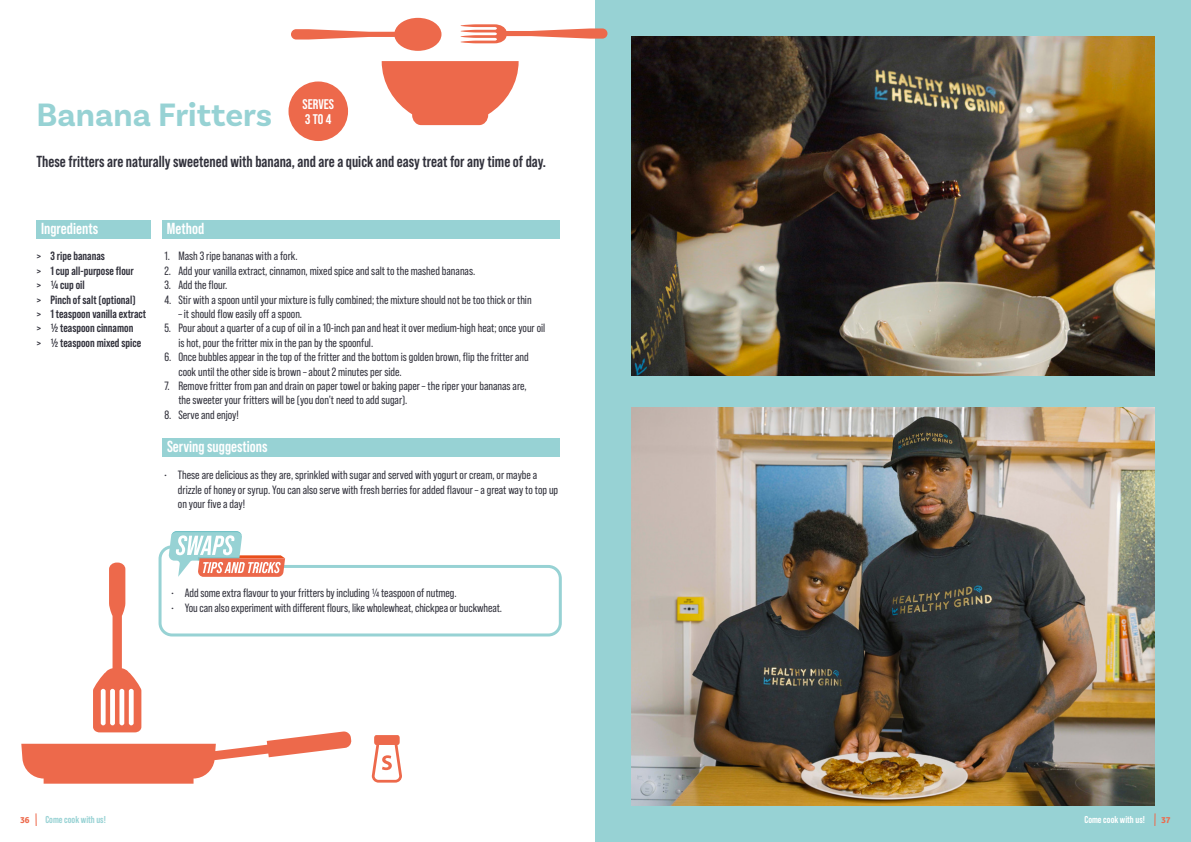
<style>
.page{position:relative;width:1191px;height:842px;background:#fff}
.page>*{position:absolute;margin:0;border:0;box-sizing:border-box;transform-origin:0 0}
.t1{font:700 34px "Basic Sans";color:#97d2d4}
.t2{font:700 16px "Bebas Neue Pro";color:#32323c}
.t3{font:700 16px "Bebas Neue Pro";color:#fff}
.t4{font:700 14px "Bebas Neue Pro";color:#fff}
.t5{font:12px "Bebas Neue Pro";color:#32323c}
.t6{font:700 12px "Bebas Neue Pro";color:#32323c}
.t7{font:700 10px "Bebas Neue Pro";color:#97d2d4}
.t8{font:700 10px "Bebas Neue Pro";color:#fff}
.t9{font:700 9px "Signika Negative";color:#ed694b}
</style>
<div class="page">
<svg style="left:35px;top:813px;width:2px;height:13px"></svg>
<div style="left:595px;top:0;width:596px;height:842px;background:#97d2d4"></div>
<img style="left:631px;top:407px;width:524px;height:399px">
<img style="left:631px;top:36px;width:524px;height:340px">
<div style="left:36px;top:220px;width:115px;height:18px;background:#97d2d4"></div>
<div style="left:162px;top:220px;width:398px;height:18px;background:#97d2d4"></div>
<div style="left:162px;top:438px;width:398px;height:18px;background:#97d2d4"></div>
<svg style="left:382px;top:61px;width:137px;height:64px"></svg>
<svg style="left:460px;top:24px;width:147px;height:19px"></svg>
<svg style="left:291px;top:18px;width:150px;height:33px"></svg>
<svg style="left:21px;top:531px;width:541px;height:253px"></svg>
<div style="left:288px;top:81px;width:60px;height:60px;background:#ed694b;border-radius:50%"></div>
<svg style="left:1154px;top:813px;width:1px;height:13px"></svg>
<p class="t4" style="left:302px;top:97px;width:33px">SERVES</p>
<p class="t4" style="left:305px;top:112px;width:27px">3 TO 4</p>
<p class="t1" style="left:36px;top:94px;width:237px">Banana Fritters</p>
<p class="t2" style="left:36px;top:152px;width:511px">These fritters are naturally sweetened with banana, and are a quick and easy treat for any time of day.</p>
<p class="t3" style="left:41px;top:219px;width:59px">Ingredients</p>
<p class="t3" style="left:167px;top:219px;width:39px">Method</p>
<p class="t6" style="left:36px;top:249px;width:70px">&gt; 3 ripe bananas</p>
<p class="t6" style="left:36px;top:264px;width:99px">&gt; 1 cup all-purpose flour</p>
<p class="t6" style="left:36px;top:278px;width:50px">&gt; ¼ cup oil</p>
<p class="t6" style="left:36px;top:292px;width:101px">&gt; Pinch of salt (optional)</p>
<p class="t6" style="left:36px;top:307px;width:111px">&gt; 1 teaspoon vanilla extract</p>
<p class="t6" style="left:36px;top:321px;width:98px">&gt; ½ teaspoon cinnamon</p>
<p class="t6" style="left:36px;top:336px;width:106px">&gt; ½ teaspoon mixed spice</p>
<p class="t5" style="left:164px;top:249px;width:135px">1. Mash 3 ripe bananas with a fork.</p>
<p class="t5" style="left:164px;top:264px;width:312px">2. Add your vanilla extract, cinnamon, mixed spice and salt to the mashed bananas.</p>
<p class="t5" style="left:164px;top:278px;width:64px">3. Add the flour.</p>
<p class="t5" style="left:164px;top:293px;width:369px">4. Stir with a spoon until your mixture is fully combined; the mixture should not be too thick or thin</p>
<p class="t5" style="left:178px;top:307px;width:125px">– it should flow easily off a spoon.</p>
<p class="t5" style="left:164px;top:321px;width:382px">5. Pour about a quarter of a cup of oil in a 10-inch pan and heat it over medium-high heat; once your oil</p>
<p class="t5" style="left:178px;top:336px;width:196px">is hot, pour the fritter mix in the pan by the spoonful.</p>
<p class="t5" style="left:164px;top:350px;width:366px">6. Once bubbles appear in the top of the fritter and the bottom is golden brown, flip the fritter and</p>
<p class="t5" style="left:178px;top:365px;width:225px">cook until the other side is brown – about 2 minutes per side.</p>
<p class="t5" style="left:164px;top:379px;width:364px">7. Remove fritter from pan and drain on paper towel or baking paper – the riper your bananas are,</p>
<p class="t5" style="left:178px;top:393px;width:231px">the sweeter your fritters will be (you don’t need to add sugar).</p>
<p class="t5" style="left:164px;top:408px;width:76px">8. Serve and enjoy!</p>
<p class="t3" style="left:167px;top:437px;width:102px">Serving suggestions</p>
<p class="t5" style="left:164px;top:468px;width:375px">• These are delicious as they are, sprinkled with sugar and served with yogurt or cream, or maybe a</p>
<p class="t5" style="left:178px;top:483px;width:382px">drizzle of honey or syrup. You can also serve with fresh berries for added flavour – a great way to top up</p>
<p class="t5" style="left:178px;top:497px;width:69px">on your five a day!</p>
<p class="t5" style="left:171px;top:586px;width:287px">• Add some extra flavour to your fritters by including ¼ teaspoon of nutmeg.</p>
<p class="t5" style="left:171px;top:601px;width:333px">• You can also experiment with different flours, like wholewheat, chickpea or buckwheat.</p>
<p class="t9" style="left:20px;top:814px;width:11px">36</p>
<p class="t7" style="left:45px;top:814px;width:62px">Come cook with us!</p>
<p class="t8" style="left:1084px;top:814px;width:62px">Come cook with us!</p>
<p class="t9" style="left:1161px;top:814px;width:11px">37</p>
</div>
